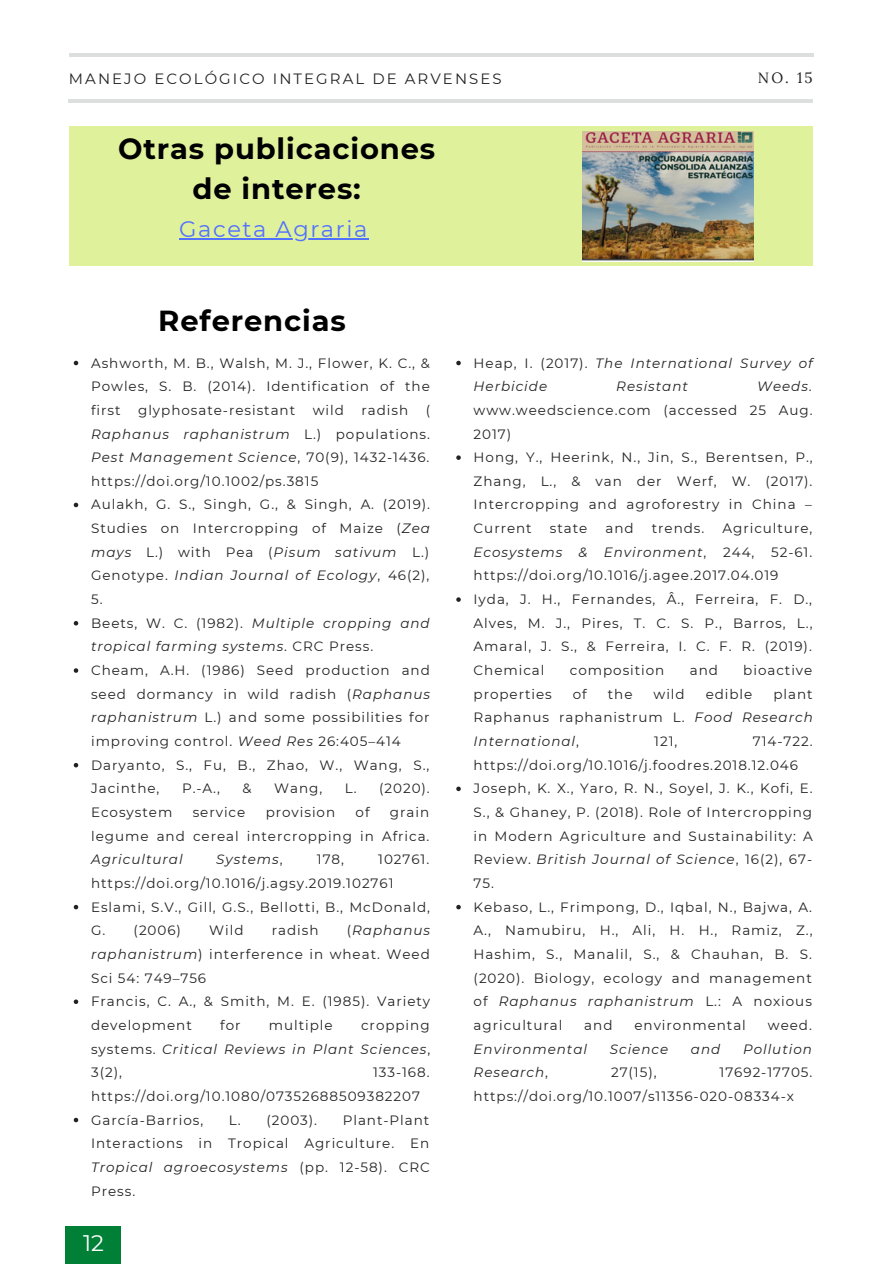
<style>
.page{position:relative;width:894px;height:1264px;background:#fff}
.page>*{position:absolute;margin:0;border:0;box-sizing:border-box;transform-origin:0 0}
.t1{font:700 28.95px/39.5px "Montserrat";letter-spacing:.03em;color:#000;text-align:center}
.t2{font:22.5px "Montserrat";letter-spacing:.07em;color:#5271ff}
.t3{font:22.5px "Montserrat";color:#fff}
.t4{font:14.85px "Montserrat";letter-spacing:.14em;color:#222}
.t5{font:14.85px "Lora";color:#222}
.t6{font:13.5px/23.7px "Montserrat";letter-spacing:.07em;color:#222;text-align:justify}
.t7{font:italic 13.5px/23.7px "Montserrat";letter-spacing:.07em;color:#222}
.s1{font-style:italic}
.s2{font-style:normal}
</style>
<div class="page">
<hr style="left:68px;top:99px;width:744px;height:3px;background:#192627">
<hr style="left:69px;top:53px;width:744px;height:4px;background:#dddfdf">
<div style="left:66px;top:1226px;width:55px;height:37px;background:#008037"></div>
<div style="left:69px;top:127px;width:743px;height:139px;background:#e0f19c"></div>
<img style="left:582px;top:132px;width:171px;height:129px">
<svg style="left:74px;top:361px;width:4px;height:4px"></svg>
<svg style="left:74px;top:502px;width:4px;height:5px"></svg>
<svg style="left:74px;top:621px;width:4px;height:4px"></svg>
<svg style="left:74px;top:668px;width:4px;height:4px"></svg>
<svg style="left:74px;top:763px;width:4px;height:4px"></svg>
<svg style="left:74px;top:904px;width:4px;height:5px"></svg>
<svg style="left:74px;top:999px;width:4px;height:5px"></svg>
<svg style="left:74px;top:1117px;width:4px;height:5px"></svg>
<svg style="left:456px;top:361px;width:4px;height:4px"></svg>
<svg style="left:456px;top:455px;width:4px;height:5px"></svg>
<svg style="left:456px;top:597px;width:4px;height:5px"></svg>
<svg style="left:456px;top:786px;width:4px;height:5px"></svg>
<svg style="left:456px;top:904px;width:4px;height:5px"></svg>
<hr style="left:179px;top:238px;width:190px;height:2px;background:#5271ff">
<p class="t4" style="left:69px;top:69px;width:434px">MANEJO ECOLÓGICO INTEGRAL DE ARVENSES</p>
<p class="t5" style="left:757px;top:68px;width:56px">NO. 15</p>
<p class="t1" style="left:118px;top:129px;width:318px">Otras publicaciones de interes:</p>
<p class="t2" style="left:179px;top:216px;width:189px">Gaceta Agraria</p>
<p class="t1" style="left:158px;top:301px;width:189px">Referencias</p>
<p class="t6" style="left:91px;top:351px;width:340px">Ashworth, M. B., Walsh, M. J., Flower, K. C., &amp; Powles, S. B. (2014). Identification of the first</p>
<p class="t6" style="left:91px;top:398px;width:340px;text-indent:334px">( <span class="s1">Raphanus raphanistrum</span> L.) populations.<br><span class="s1">Pest Management Science</span>, 70(9), 1432-1436. https://doi.org/10.1002/ps.3815</p>
<p class="t6" style="left:91px;top:493px;width:340px">Aulakh, G. S., Singh, G., &amp; Singh, A. (2019).<br>Studies on Intercropping of Maize (<span class="s1">Zea mays</span> L.) with Pea (<span class="s1">Pisum sativum</span> L.)<br>Genotype. <span class="s1">Indian Journal of Ecology</span>, 46(2), 5.</p>
<p class="t7" style="left:91px;top:611px;width:340px"><span class="s2">Beets, W. C. (1982).</span> Multiple cropping and tropical farming systems<span class="s2">. CRC Press.</span></p>
<p class="t6" style="left:91px;top:658px;width:340px">Cheam, A.H. (1986) Seed production and seed dormancy in wild radish (<span class="s1">Raphanus raphanistrum</span> L.) and some possibilities for improving control. <span class="s1">Weed Res</span> 26:405–414</p>
<p class="t6" style="left:91px;top:753px;width:339px">Daryanto, S., Fu, B., Zhao, W., Wang, S.,<br>Jacinthe,</p>
<p class="t6" style="left:138px;top:398px;width:158px">glyphosate-resistant</p>
<p class="t6" style="left:312px;top:398px;width:33px">wild</p>
<p class="t6" style="left:361px;top:398px;width:48px">radish</p>
<p class="t6" style="left:182px;top:776px;width:39px">P.-A.,</p>
<p class="t6" style="left:242px;top:776px;width:11px">&amp;</p>
<p class="t6" style="left:274px;top:776px;width:50px">Wang,</p>
<p class="t6" style="left:345px;top:776px;width:86px">L. (2020).</p>
<p class="t6" style="left:91px;top:800px;width:83px">Ecosystem</p>
<p class="t6" style="left:193px;top:800px;width:54px">service</p>
<p class="t6" style="left:266px;top:800px;width:71px">provision</p>
<p class="t6" style="left:355px;top:800px;width:15px">of</p>
<p class="t6" style="left:91px;top:800px;width:340px;text-indent:299px">grain legume and cereal intercropping in Africa.<br><span class="s1">Agricultural</span></p>
<p class="t6" style="left:91px;top:847px;width:339px;text-indent:287px">102761. https://doi.org/10.1016/j.agsy.2019.102761</p>
<p class="t6" style="left:91px;top:894px;width:340px">Eslami, S.V., Gill, G.S., Bellotti, B., McDonald,<br>G. (2006)</p>
<p class="t7" style="left:216px;top:847px;width:68px">Systems<span class="s2">,</span></p>
<p class="t6" style="left:317px;top:847px;width:29px">178,</p>
<p class="t6" style="left:91px;top:918px;width:340px;text-indent:256px">(<span class="s1">Raphanus raphanistrum</span>) interference in wheat. Weed Sci 54: 749–756</p>
<p class="t6" style="left:91px;top:989px;width:340px">Francis, C. A., &amp; Smith, M. E. (1985). Variety development</p>
<p class="t6" style="left:209px;top:918px;width:36px">Wild</p>
<p class="t6" style="left:272px;top:918px;width:48px">radish</p>
<p class="t6" style="left:220px;top:1013px;width:22px">for</p>
<p class="t6" style="left:269px;top:1013px;width:65px">multiple</p>
<p class="t7" style="left:91px;top:1013px;width:340px;text-align:justify;text-indent:270px"><span class="s2">cropping systems.</span> Critical Reviews in Plant Sciences<span class="s2">, 3(2),</span></p>
<p class="t6" style="left:91px;top:1060px;width:340px;text-indent:282px">133-168. https://doi.org/10.1080/07352688509382207</p>
<p class="t6" style="left:91px;top:1107px;width:114px">García-Barrios,</p>
<p class="t6" style="left:229px;top:1107px;width:90px">L. (2003).</p>
<p class="t6" style="left:91px;top:1107px;width:340px;text-indent:252px">Plant-Plant Interactions in Tropical Agriculture. En <span class="s1">Tropical agroecosystems</span> (pp. 12-58). CRC Press.</p>
<p class="t3" style="left:83px;top:1229px;width:22px">12</p>
<p class="t7" style="left:473px;top:351px;width:340px"><span class="s2">Heap, I. (2017).</span> The International Survey of<br>Herbicide</p>
<p class="t6" style="left:473px;top:374px;width:340px;text-indent:283px"><span class="s1">Weeds</span>. www.weedscience.com (accessed 25 Aug.<br>2017)</p>
<p class="t6" style="left:473px;top:445px;width:340px">Hong, Y., Heerink, N., Jin, S., Berentsen, P., Zhang, L., &amp; van der Werf, W. (2017).<br>Intercropping and agroforestry in China – Current</p>
<p class="t7" style="left:616px;top:374px;width:73px">Resistant</p>
<p class="t6" style="left:473px;top:516px;width:340px;text-indent:249px">Agriculture, <span class="s1">Ecosystems &amp; Environment</span>, 244, 52-61. https://doi.org/10.1016/j.agee.2017.04.019</p>
<p class="t6" style="left:473px;top:587px;width:340px">Iyda, J. H., Fernandes, Â., Ferreira, F. D., Alves, M. J., Pires, T. C. S. P., Barros, L., Amaral, J. S., &amp; Ferreira, I. C. F. R. (2019).<br>Chemical</p>
<p class="t6" style="left:549px;top:516px;width:39px">state</p>
<p class="t6" style="left:605px;top:516px;width:30px">and</p>
<p class="t6" style="left:651px;top:516px;width:54px">trends.</p>
<p class="t6" style="left:569px;top:658px;width:96px">composition</p>
<p class="t6" style="left:689px;top:658px;width:30px">and</p>
<p class="t6" style="left:743px;top:658px;width:71px">bioactive</p>
<p class="t6" style="left:473px;top:682px;width:80px">properties</p>
<p class="t6" style="left:572px;top:682px;width:15px">of</p>
<p class="t6" style="left:607px;top:682px;width:26px">the</p>
<p class="t6" style="left:653px;top:682px;width:33px">wild</p>
<p class="t6" style="left:705px;top:682px;width:48px">edible</p>
<p class="t6" style="left:473px;top:682px;width:340px;text-indent:300px">plant Raphanus raphanistrum L. <span class="s1">Food Research International</span>,</p>
<p class="t6" style="left:473px;top:729px;width:340px;text-indent:279px">714-722. https://doi.org/10.1016/j.foodres.2018.12.046</p>
<p class="t6" style="left:473px;top:776px;width:340px">Joseph, K. X., Yaro, R. N., Soyel, J. K., Kofi, E.<br>S., &amp; Ghaney, P. (2018). Role of Intercropping in Modern Agriculture and Sustainability: A Review. <span class="s1">British Journal of Science</span>, 16(2), 67- 75.</p>
<p class="t6" style="left:473px;top:894px;width:340px">Kebaso, L., Frimpong, D., Iqbal, N., Bajwa, A.<br>A., Namubiru, H., Ali, H. H., Ramiz, Z., Hashim, S., Manalil, S., &amp; Chauhan, B. S. (2020). Biology, ecology and management of <span class="s1">Raphanus raphanistrum</span> L.: A noxious agricultural</p>
<p class="t6" style="left:654px;top:729px;width:25px">121,</p>
<p class="t6" style="left:584px;top:1013px;width:30px">and</p>
<p class="t6" style="left:634px;top:1013px;width:113px">environmental</p>
<p class="t6" style="left:767px;top:1013px;width:46px">weed.</p>
<p class="t7" style="left:473px;top:1036px;width:115px">Environmental</p>
<p class="t7" style="left:609px;top:1036px;width:60px">Science</p>
<p class="t7" style="left:690px;top:1036px;width:31px">and</p>
<p class="t7" style="left:742px;top:1036px;width:70px">Pollution</p>
<p class="t7" style="left:473px;top:1060px;width:76px">Research<span class="s2">,</span></p>
<p class="t6" style="left:611px;top:1060px;width:47px">27(15),</p>
<p class="t6" style="left:473px;top:1060px;width:340px;text-indent:246px">17692-17705. https://doi.org/10.1007/s11356-020-08334-x</p>
</div>
